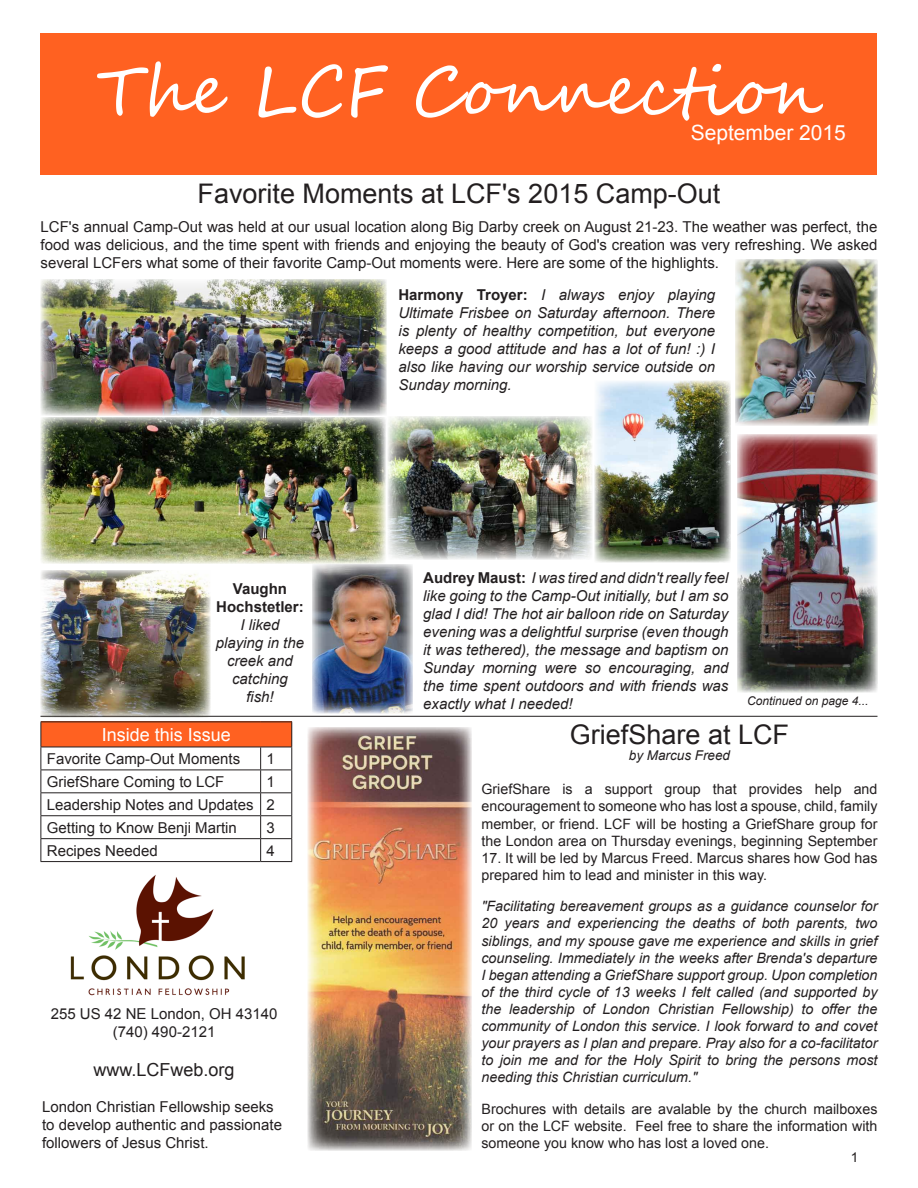
<style>
.page{position:relative;width:918px;height:1188px;background:#fff}
.page>*{position:absolute;margin:0;border:0;box-sizing:border-box;transform-origin:0 0}
.body_text{font:67.5px "Segoe Script";color:#fff}
.t1{font:27px "Arial";color:#231f20}
.body_text-2{font:21px "Arial";color:#fff}
.t2{font:18px "Arial";color:#fff}
.body_text-3{font:18px "Arial";color:#231f20}
.body_text-4{font:italic 15px/18px "Arial";color:#231f20;text-align:justify}
.body_text-5{font:15px/18px "Arial";color:#231f20;text-align:justify}
.body_text-6{font:700 15px/18px "Arial";color:#231f20;text-align:center}
.body_text-7{font:italic 14.25px/17.1px "Arial";color:#231f20;text-align:justify}
.body_text-8{font:14.25px/17.1px "Arial";color:#231f20;text-align:justify}
.by_author{font:italic 13.5px "Arial";color:#231f20}
.t3{font:13.5px "Arial";color:#231f20}
.continued_TO{font:italic 12px "Arial";color:#231f20}
.s1{font-weight:400;font-style:italic}
.s2{font-weight:700;font-style:normal}
</style>
<div class="page">
<img style="left:70px;top:875px;width:175px;height:121px">
<hr style="left:40px;top:716px;width:838px;height:1px;background:#231f20">
<div style="left:40px;top:33px;width:838px;height:141px;background:#ff6121"></div>
<hr style="left:40px;top:861px;width:221px;height:1px;background:#231f20">
<hr style="left:261px;top:861px;width:31px;height:1px;background:#231f20">
<svg style="left:40px;top:722px;width:252px;height:139px"></svg>
<hr style="left:40px;top:747px;width:221px;height:1px;background:#231f20">
<hr style="left:261px;top:747px;width:31px;height:1px;background:#231f20">
<hr style="left:40px;top:770px;width:221px;height:1px;background:#231f20">
<hr style="left:261px;top:770px;width:31px;height:1px;background:#231f20">
<img style="left:308px;top:727px;width:163px;height:423px">
<img style="left:40px;top:417px;width:346px;height:147px">
<img style="left:735px;top:259px;width:142px;height:166px">
<img style="left:40px;top:279px;width:347px;height:136px">
<img style="left:40px;top:570px;width:170px;height:147px">
<img style="left:312px;top:564px;width:101px;height:150px">
<img style="left:595px;top:381px;width:135px;height:181px">
<img style="left:737px;top:434px;width:141px;height:258px">
<img style="left:388px;top:416px;width:204px;height:143px">
<p class="body_text" style="left:96px;top:36px;width:728px">The LCF Connection</p>
<p class="body_text-2" style="left:691px;top:119px;width:157px">September 2015</p>
<p class="t1" style="left:198px;top:175px;width:524px">Favorite Moments at LCF's 2015 Camp-Out</p>
<p class="body_text-5" style="left:40px;top:217px;width:839px">LCF's annual Camp-Out was held at our usual location along Big Darby creek on August 21-23. The weather was perfect, the food was delicious, and the time spent with friends and enjoying the beauty of God's creation was very refreshing. We asked several LCFers what some of their favorite Camp-Out moments were. Here are some of the highlights.</p>
<p class="body_text-6" style="left:216px;top:580px;width:89px">Vaughn<br>Hochstetler:<br><span class="s1">I liked</span></p>
<p class="body_text-4" style="left:216px;top:633px;width:90px;text-align:center">playing in the creek and catching</p>
<p class="body_text-4" style="left:246px;top:687px;width:29px">fish!</p>
<p class="t2" style="left:102px;top:723px;width:131px">Inside this Issue</p>
<p class="body_text-5" style="left:47px;top:750px;width:195px">Favorite Camp-Out Moments</p>
<p class="body_text-5" style="left:267px;top:750px;width:10px">1</p>
<p class="body_text-5" style="left:47px;top:773px;width:179px">GriefShare Coming to LCF</p>
<p class="body_text-5" style="left:267px;top:773px;width:10px">1</p>
<p class="body_text-5" style="left:47px;top:796px;width:208px">Leadership Notes and Updates</p>
<p class="body_text-5" style="left:267px;top:796px;width:10px">2</p>
<p class="body_text-5" style="left:47px;top:819px;width:192px">Getting to Know Benji Martin</p>
<p class="body_text-5" style="left:267px;top:819px;width:10px">3</p>
<p class="body_text-5" style="left:47px;top:841px;width:112px">Recipes Needed</p>
<p class="body_text-5" style="left:267px;top:841px;width:10px">4</p>
<p class="body_text-5" style="left:51px;top:1005px;width:228px">255 US 42 NE London, OH 43140</p>
<p class="body_text-5" style="left:113px;top:1023px;width:104px">(740) 490-2121</p>
<p class="body_text-3" style="left:94px;top:1058px;width:143px">www.LCFweb.org</p>
<p class="body_text-5" style="left:42px;top:1098px;width:233px">London Christian Fellowship seeks</p>
<p class="body_text-5" style="left:42px;top:1116px;width:242px">to develop authentic and passionate</p>
<p class="body_text-5" style="left:42px;top:1134px;width:168px">followers of Jesus Christ.</p>
<p class="body_text-4" style="left:398px;top:286px;width:318px"><span class="s2">Harmony Troyer:</span> I always enjoy playing Ultimate Frisbee on Saturday afternoon. There is plenty of healthy competition, but everyone keeps a good attitude and has a lot of fun! :) I also like having our worship service outside on Sunday morning.</p>
<p class="body_text-4" style="left:423px;top:569px;width:307px"><span class="s2">Audrey Maust:</span> I was tired and didn't really feel like going to the Camp-Out initially, but I am so glad I did! The hot air balloon ride on Saturday evening was a delightful surprise (even though it was tethered), the message and baptism on Sunday morning were so encouraging, and the time spent outdoors and with friends was exactly what I needed!</p>
<p class="continued_TO" style="left:747px;top:693px;width:123px">Continued on page 4...</p>
<p class="t1" style="left:570px;top:717px;width:221px">GriefShare at LCF</p>
<p class="by_author" style="left:629px;top:747px;width:103px">by Marcus Freed</p>
<p class="body_text-8" style="left:482px;top:781px;width:398px">GriefShare is a support group that provides help and encouragement to someone who has lost a spouse, child, family member, or friend. LCF will be hosting a GriefShare group for the London area on Thursday evenings, beginning September</p>
<p class="body_text-8" style="left:482px;top:849px;width:397px">17. It will be led by Marcus Freed. Marcus shares how God has prepared him to lead and minister in this way.</p>
<p class="body_text-7" style="left:482px;top:898px;width:398px">"Facilitating bereavement groups as a guidance counselor for 20 years and experiencing the deaths of both parents, two siblings, and my spouse gave me experience and skills in grief counseling. Immediately in the weeks after Brenda's departure I began attending a GriefShare support group. Upon completion of the third cycle of 13 weeks I felt called (and supported by the leadership of London Christian Fellowship) to offer the community of London this service. I look forward to and covet your prayers as I plan and prepare. Pray also for a co-facilitator to join me and for the Holy Spirit to bring the persons most needing this Christian curriculum."</p>
<p class="body_text-8" style="left:482px;top:1100px;width:397px">Brochures with details are avalable by the church mailboxes or on the LCF website. Feel free to share the information with someone you know who has lost a loved one.</p>
<p class="t3" style="left:851px;top:1149px;width:9px">1</p>
</div>
